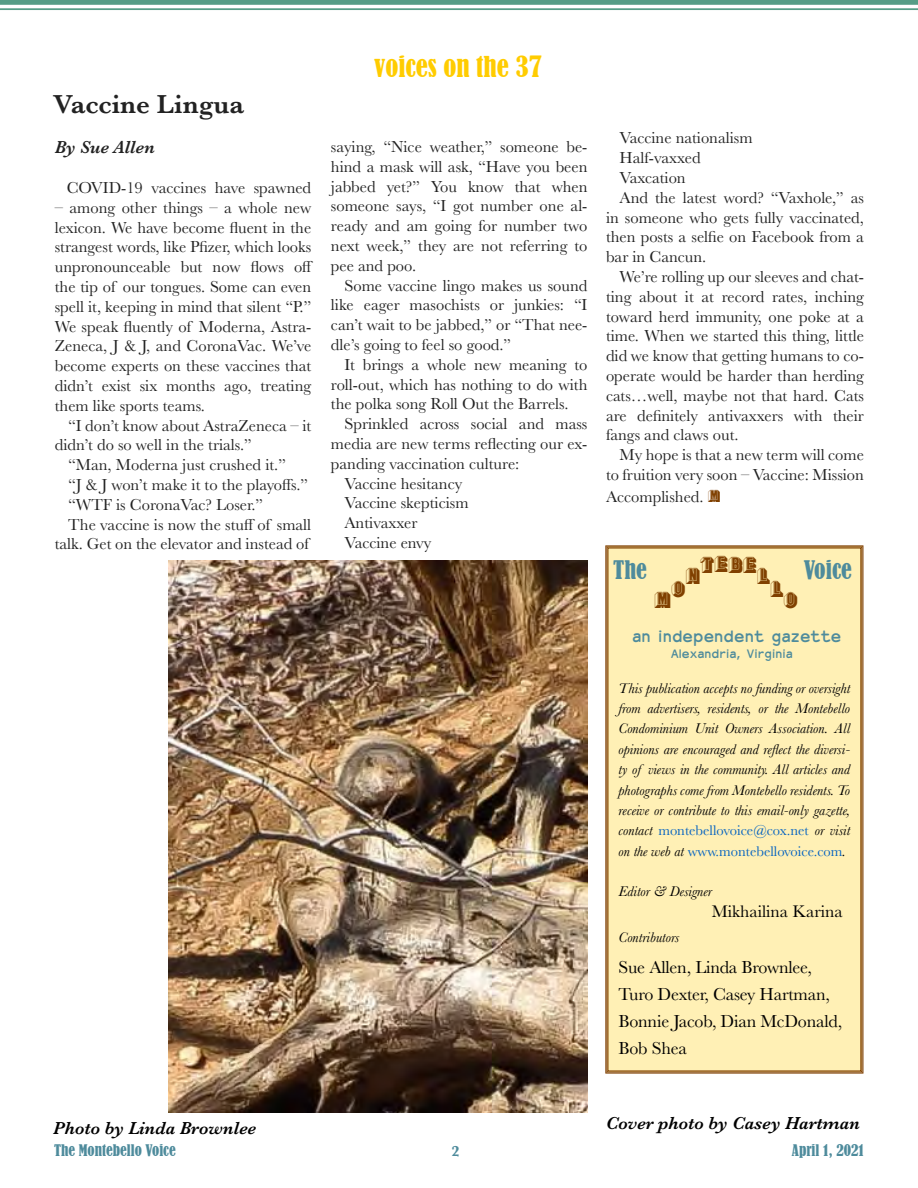
<style>
.page{position:relative;width:918px;height:1188px;background:#fff}
.page>*{position:absolute;margin:0;border:0;box-sizing:border-box;transform-origin:0 0}
.t1{font:condensed 27px "Bernard";color:#fc0}
.t2{font:600 27px "Baskerville";color:#222}
.t3{font:24px "Buxom D";color:#804000}
.t4{font:condensed 24px "Bernard";color:#4e8b9c}
.t5{font:18px/27px "Baskerville";letter-spacing:-.01em;color:#000}
.t6{font:italic 600 18px "Baskerville";color:#000}
.t7{font:18px "Abolon";color:#4e8b9c}
.t8{font:italic 600 18px "Baskerville";color:#222}
.t9{font:17.4px "Baskerville";color:#000}
.t10{font:16.5px/19.8px "Baskerville";color:#222;text-align:justify}
.t11{font:condensed 15px "Bernard";color:#4e8b9c}
.t12{font:700 15px "Baskerville";color:#4e8b9c}
.t13{font:italic 14.55px/20.4px "Baskerville";color:#000;text-align:justify}
.t14{font:13.5px "Abolon";color:#4e8b9c}
.s1{font-family:"Buxom D";font-size:18px;color:#804000}
.s2{font-style:normal;color:#0563c1}
</style>
<div class="page">
<div style="left:0;top:0;width:918px;height:5px;background:#569d86"></div>
<hr style="left:0;top:8px;width:918px;height:2px;background:#569d86">
<div style="left:605px;top:545px;width:259px;height:529px;background:#fff0b5"></div>
<div style="left:608px;top:548px;width:253px;height:523px;border:1px solid #804000"></div>
<img style="left:168px;top:561px;width:419px;height:551px">
<h1 class="t2" style="left:53px;top:86px;width:193px">Vaccine Lingua</h1>
<p class="t8" style="left:55px;top:135px;width:102px">By Sue Allen</p>
<p class="t10" style="left:67px;top:178px;width:246px">COVID-19 vaccines have spawned</p>
<p class="t10" style="left:55px;top:198px;width:260px">– among other things – a whole new lexicon. We have become fluent in the strangest words, like Pfizer, which looks unpronounceable but now flows off the tip of our tongues. Some can even spell it, keeping in mind that silent “P.” We speak fluently of Moderna, Astra-Zeneca, J &amp; J, and CoronaVac. We’ve become experts on these vaccines that didn’t exist six months ago, treating them like sports teams.</p>
<p class="t10" style="left:68px;top:416px;width:245px">“I don’t know about AstraZeneca – it</p>
<p class="t10" style="left:55px;top:435px;width:198px">didn’t do so well in the trials.”</p>
<p class="t10" style="left:68px;top:455px;width:219px">“Man, Moderna just crushed it.”</p>
<p class="t10" style="left:68px;top:475px;width:241px">“J &amp; J won’t make it to the playoffs.”</p>
<p class="t10" style="left:68px;top:495px;width:196px">“WTF is CoronaVac? Loser.”</p>
<p class="t10" style="left:68px;top:515px;width:245px">The vaccine is now the stuff of small</p>
<p class="t10" style="left:55px;top:534px;width:256px">talk. Get on the elevator and instead of</p>
<h1 class="t1" style="left:374px;top:51px;width:169px">voices on the 37</h1>
<p class="t10" style="left:331px;top:137px;width:258px">saying, “Nice weather,” someone be&shy;hind a mask will ask, “Have you been jabbed yet?” You know that when someone says, “I got number one al&shy;ready and am going for number two next week,” they are not referring to pee and poo.</p>
<p class="t10" style="left:331px;top:276px;width:258px;text-indent:13px">Some vaccine lingo makes us sound like eager masochists or junkies: “I can’t wait to be jabbed,” or “That nee&shy;dle’s going to feel so good.”</p>
<p class="t10" style="left:331px;top:355px;width:258px;text-indent:13px">It brings a whole new meaning to roll-out, which has nothing to do with the polka song Roll Out the Barrels.</p>
<p class="t10" style="left:344px;top:414px;width:244px">Sprinkled across social and mass</p>
<p class="t10" style="left:331px;top:434px;width:258px">media are new terms reflecting our ex-</p>
<p class="t10" style="left:331px;top:454px;width:190px">panding vaccination culture:</p>
<p class="t10" style="left:344px;top:474px;width:119px">Vaccine hesitancy</p>
<p class="t10" style="left:344px;top:493px;width:126px">Vaccine skepticism</p>
<p class="t10" style="left:344px;top:513px;width:74px">Antivaxxer</p>
<p class="t10" style="left:344px;top:533px;width:88px">Vaccine envy</p>
<p class="t10" style="left:620px;top:128px;width:135px">Vaccine nationalism</p>
<p class="t10" style="left:620px;top:148px;width:83px">Half-vaxxed</p>
<p class="t10" style="left:620px;top:168px;width:68px">Vaxcation</p>
<p class="t10" style="left:620px;top:188px;width:246px">And the latest word? “Vaxhole,” as</p>
<p class="t10" style="left:606px;top:208px;width:259px">in someone who gets fully vaccinated,</p>
<p class="t10" style="left:606px;top:227px;width:260px">then posts a selfie on Facebook from a</p>
<p class="t10" style="left:606px;top:247px;width:102px">bar in Cancun.</p>
<p class="t10" style="left:620px;top:267px;width:246px">We’re rolling up our sleeves and chat-</p>
<p class="t10" style="left:606px;top:287px;width:260px">ting about it at record rates, inching</p>
<p class="t10" style="left:606px;top:307px;width:260px">toward herd immunity, one poke at a</p>
<p class="t10" style="left:606px;top:326px;width:260px">time. When we started this thing, little</p>
<p class="t10" style="left:606px;top:346px;width:259px">did we know that getting humans to co-</p>
<p class="t10" style="left:606px;top:366px;width:260px">operate would be harder than herding</p>
<p class="t10" style="left:606px;top:386px;width:259px">cats…well, maybe not that hard. Cats</p>
<p class="t10" style="left:606px;top:406px;width:260px">are definitely antivaxxers with their</p>
<p class="t10" style="left:606px;top:425px;width:134px">fangs and claws out.</p>
<p class="t10" style="left:620px;top:445px;width:246px">My hope is that a new term will come</p>
<p class="t10" style="left:606px;top:465px;width:259px">to fruition very soon – Vaccine: Mission</p>
<p class="t10" style="left:606px;top:487px;width:116px">Accomplished. <span class="s1">M</span></p>
<h2 class="t4" style="left:613px;top:556px;width:35px">The</h2>
<h2 class="t3" style="left:686px;top:552px;width:86px">NTEBEL</h2>
<h2 class="t4" style="left:804px;top:556px;width:50px">Voice</h2>
<h2 class="t3" style="left:654px;top:582px;width:33px">MO</h2>
<h2 class="t3" style="left:770px;top:582px;width:29px">LO</h2>
<p class="t7" style="left:632px;top:626px;width:211px">an independent gazette</p>
<p class="t14" style="left:671px;top:646px;width:124px">Alexandria, Virginia</p>
<p class="t13" style="left:619px;top:678px;width:233px">This publication accepts no funding or oversight from advertisers, residents, or the Montebello Condominium Unit Owners Association. All opinions are encouraged and reflect the diversi&shy;ty of views in the community. All articles and photographs come from Montebello residents. To receive or contribute to this email-only gazette, contact <span class="s2">montebellovoice@cox.net</span> or visit on the web at <span class="s2">www.montebellovoice.com</span>.</p>
<p class="t13" style="left:619px;top:882px;width:95px">Editor &amp; Designer</p>
<p class="t9" style="left:712px;top:901px;width:132px">Mikhailina Karina</p>
<p class="t13" style="left:619px;top:927px;width:62px">Contributors</p>
<p class="t5" style="left:619px;top:954px;width:225px">Sue Allen, Linda Brownlee,<br>Turo Dexter, Casey Hartman,<br>Bonnie Jacob, Dian McDonald,<br>Bob Shea</p>
<p class="t6" style="left:53px;top:1116px;width:204px">Photo by Linda Brownlee</p>
<p class="t6" style="left:606px;top:1111px;width:255px">Cover photo by Casey Hartman</p>
<p class="t11" style="left:54px;top:1141px;width:123px">The Montebello Voice</p>
<p class="t12" style="left:452px;top:1140px;width:10px">2</p>
<p class="t11" style="left:792px;top:1141px;width:74px">April 1, 2021</p>
</div>
